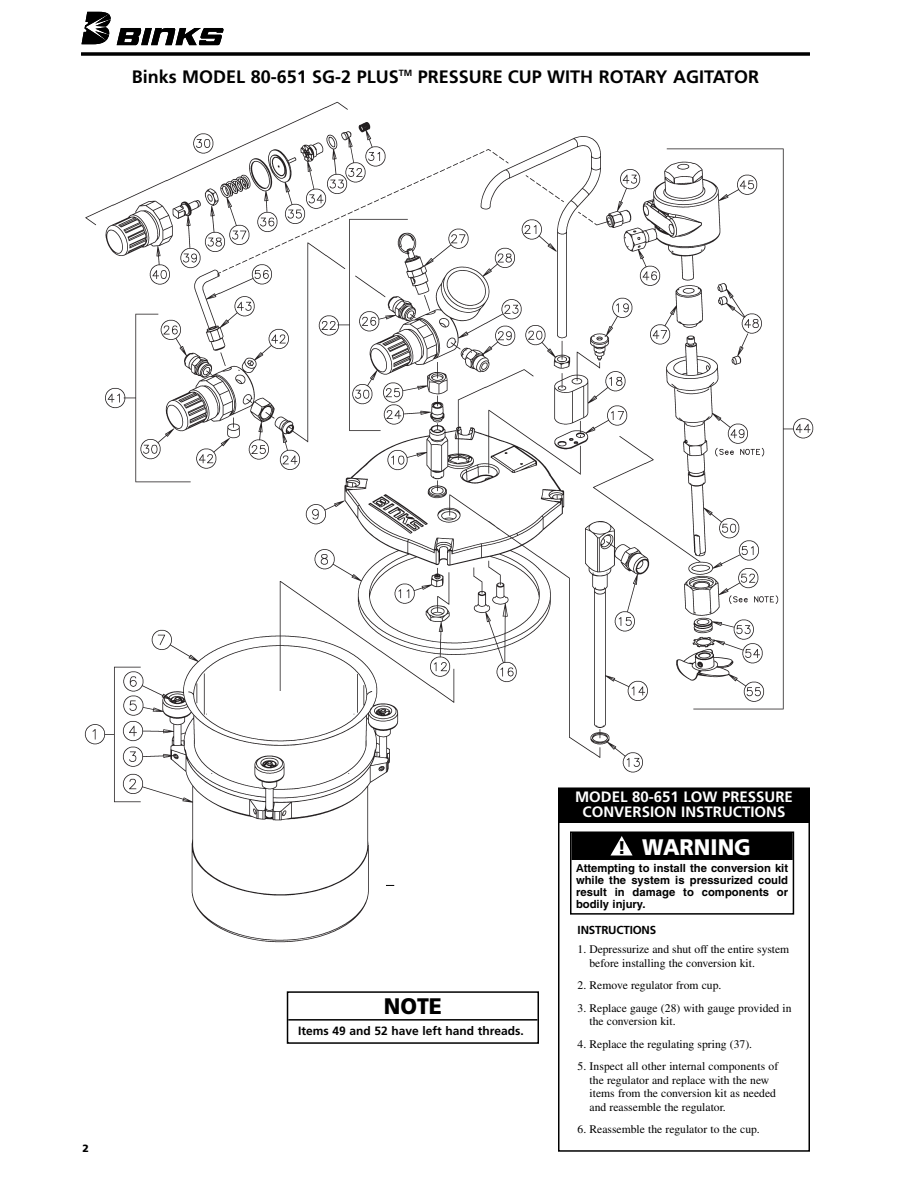
<style>
.page{position:relative;width:918px;height:1188px;background:#fff}
.page>*{position:absolute;margin:0;border:0;box-sizing:border-box;transform-origin:0 0}
.t1{font:900 22.5px "Frutiger";color:#fff;scale:.95 1}
.t2{font:900 22.5px "Frutiger";color:#000;scale:.95 1}
.t3{font:900 18.3px "Frutiger";color:#000}
.t4{font:700 18px "Frutiger";color:#000}
.t5{font:700 15px/15px "Frutiger";color:#fff;text-align:center}
.t6{font:700 12px "Frutiger";color:#000}
.t7{font:11.7px/13.5px "Times";color:#000}
.t8{font:700 11.7px "Frutiger";letter-spacing:-.015em;color:#000}
.t9{font:700 11.25px/12px "Helvetica";letter-spacing:.005em;color:#000;text-align:justify}
.t10{font:900 10.5px "Frutiger";color:#000}
.s1{font-family:"Frutiger"}
</style>
<div class="page">
<img style="left:84px;top:101px;width:730px;height:842px">
<div style="left:558px;top:787px;width:252px;height:365px;border:2px solid #000"></div>
<svg style="left:82px;top:12px;width:29px;height:32px"></svg>
<svg style="left:117px;top:28px;width:107px;height:17px"></svg>
<svg style="left:81px;top:52px;width:729px;height:4px;background:#1f1f1f"></svg>
<hr style="left:288px;top:1019px;width:250px;height:2px;background:#000">
<div style="left:287px;top:991px;width:252px;height:53px;border:2px solid #000"></div>
<div style="left:558px;top:788px;width:252px;height:34px;background:#000"></div>
<div style="left:572px;top:833px;width:221px;height:80px;background:#fff"></div>
<div style="left:572px;top:833px;width:221px;height:27px;background:#000"></div>
<div style="left:570px;top:831px;width:224px;height:84px;border:2px solid #000"></div>
<svg style="left:610px;top:836px;width:23px;height:19px"></svg>
<h3 class="t4" style="left:132px;top:66px;width:629px">Binks MODEL 80-651 SG-2 PLUS<sup>TM</sup> PRESSURE CUP WITH ROTARY AGITATOR</h3>
<p class="t10" style="left:82px;top:1142px;width:8px">2</p>
<h1 class="t2" style="left:384px;top:992px;width:63px">NOTE</h1>
<p class="t6" style="left:298px;top:1024px;width:227px">Items 49 and 52 have left hand threads.</p>
<p class="t5" style="left:575px;top:789px;width:219px">MODEL 80-651 LOW PRESSURE<br>CONVERSION INSTRUCTIONS</p>
<h1 class="t1" style="left:642px;top:834px;width:116px">WARNING</h1>
<p class="t9" style="left:576px;top:862px;width:214px"><span class="s1">A</span>ttempting to install the conversion kit while the system is pressurized could result in damage to components or bodily injury.</p>
<h2 class="t3" style="left:618px;top:836px;width:10px">!</h2>
<p class="t8" style="left:578px;top:923px;width:80px">INSTRUCTIONS</p>
<p class="t7" style="left:589px;top:942px;width:201px;text-indent:-12px">1. Depressurize and shut off the entire system before installing the conversion kit.</p>
<p class="t7" style="left:578px;top:978px;width:145px">2. Remove regulator from cup.</p>
<p class="t7" style="left:589px;top:1001px;width:204px;text-indent:-12px">3. Replace gauge (28) with gauge provided in the conversion kit.</p>
<p class="t7" style="left:578px;top:1037px;width:176px">4. Replace the regulating spring (37).</p>
<p class="t7" style="left:590px;top:1059px;width:190px;text-indent:-12px">5. Inspect all other internal components of the regulator and replace with the new items from the conversion kit as needed and reassemble the regulator.</p>
<p class="t7" style="left:578px;top:1122px;width:184px">6. Reassemble the regulator to the cup.</p>
</div>
